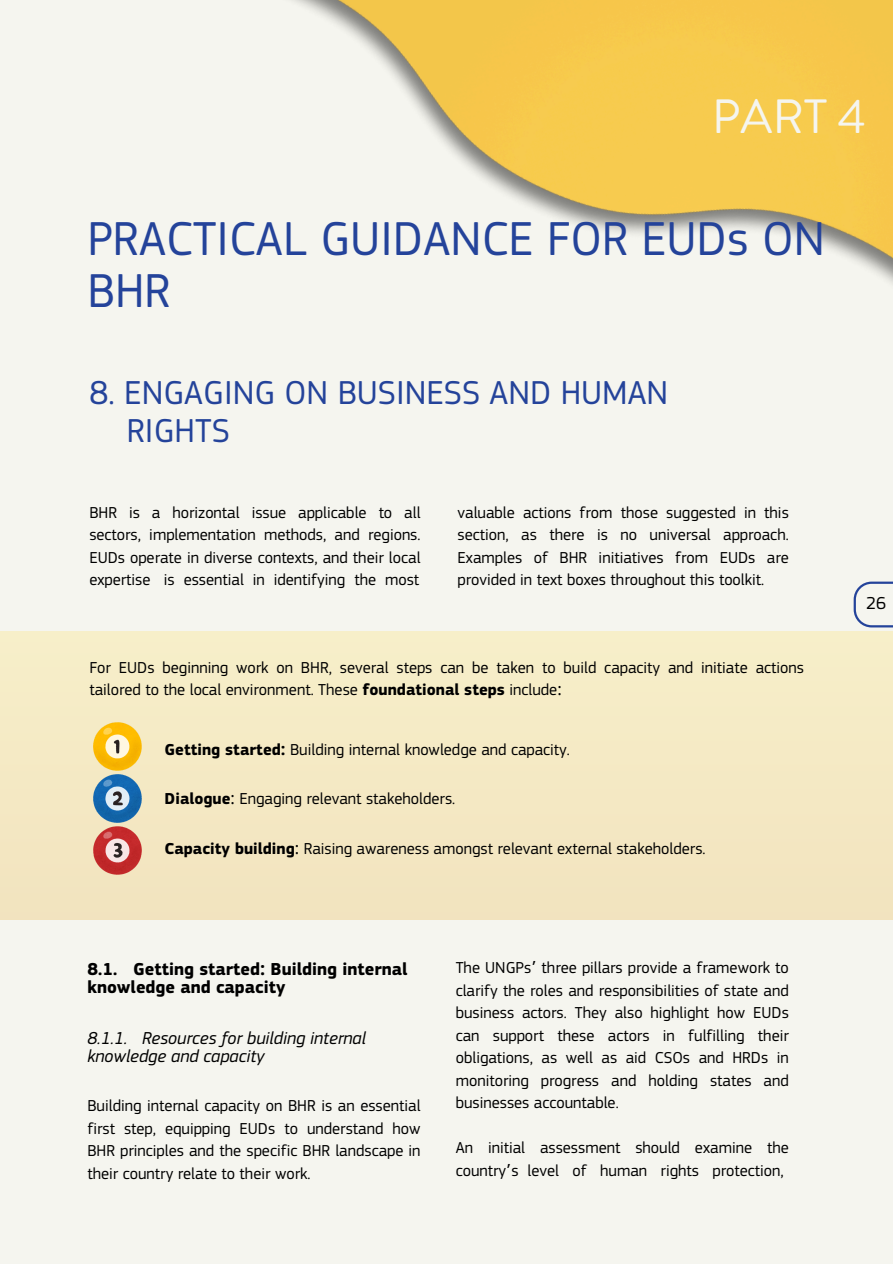
<style>
.page{position:relative;width:893px;height:1264px;background:#fff}
.page>*{position:absolute;margin:0;border:0;box-sizing:border-box;transform-origin:0 0}
.t1{font:49.5px/51.8px "PF Square Sans Pro";color:#24439a}
.t2{font:48px "Hv D Trial Brandon Grotesque";color:#f5f5ef}
.t3{font:34.5px "PF Square Sans Pro";color:#24439a}
.t4{font:700 18px/18px "PF Square Sans Pro";color:#000}
.t5{font:italic 18px/18px "PF Square Sans Pro";color:#000}
.t6{font:18px "PF Square Sans Pro";color:#000}
.t7{font:16.5px/22.5px "PF Square Sans Pro";color:#000;text-align:justify}
.s1{font-weight:700}
.s2{font-family:"Noto Sans"}
.s3{font-family:"Noto Sans";font-weight:700}
.s4{font-family:"Noto Sans Gurmukhi"}
</style>
<div class="page">
<div style="left:0;top:0;width:892px;height:1263px;background:#f5f5ef"></div>
<img style="left:292px;top:0;width:600px;height:628px">
<div style="left:0;top:631px;width:892px;height:288px;background:#f4e9c4"></div>
<img style="left:93px;top:722px;width:48px;height:48px">
<img style="left:93px;top:774px;width:48px;height:48px">
<img style="left:93px;top:826px;width:48px;height:48px">
<h3 class="t2" style="left:711px;top:82px;width:155px">PART 4</h3>
<h2 class="t1" style="left:87px;top:216px;width:739px">PRACTICAL GUIDANCE FOR EUDs ON<br>BHR</h2>
<h1 class="t3" style="left:89px;top:378px;width:580px">8. ENGAGING ON BUSINESS AND HUMAN</h1>
<p class="t3" style="left:127px;top:416px;width:104px">RIGHTS</p>
<h3 class="t7" style="left:89px;top:502px;width:333px">BHR is a horizontal issue applicable to all sectors, implementation methods, and regions.<br>EUDs operate in diverse contexts, and their local expertise is essential in identifying the most</h3>
<p class="t7" style="left:457px;top:502px;width:333px">valuable actions from those suggested in this section, as there is no universal approach.<br>Examples of BHR initiatives from EUDs are provided in text boxes throughout this toolkit.</p>
<p class="t7" style="left:89px;top:657px;width:716px">For EUDs beginning work on BHR, several steps can be taken to build capacity and initiate actions tailored to the local environment. These <span class="s1">foundational steps</span> include<span class="s2">:</span></p>
<p class="t7" style="left:164px;top:739px;width:407px"><span class="s1">Getting started</span><span class="s3">:</span> Building internal knowledge and capacity.</p>
<p class="t7" style="left:164px;top:788px;width:292px"><span class="s1">Dialogue</span><span class="s2">:</span> Engaging relevant stakeholders.</p>
<p class="t7" style="left:164px;top:838px;width:542px"><span class="s1">Capacity building</span><span class="s2">:</span> Raising awareness amongst relevant external stakeholders.</p>
<p class="t4" style="left:87px;top:961px;width:321px">8.1. Getting started<span class="s2">:</span> Building internal knowledge and capacity</p>
<p class="t5" style="left:87px;top:1030px;width:280px">8.1.1. Resources for building internal knowledge and capacity</p>
<p class="t7" style="left:87px;top:1095px;width:334px">Building internal capacity on BHR is an essential first step, equipping EUDs to understand how BHR principles and the specific BHR landscape in their country relate to their work.</p>
<p class="t7" style="left:455px;top:957px;width:334px">The UNGPs<span class="s4">’</span> three pillars provide a framework to clarify the roles and responsibilities of state and business actors. They also highlight how EUDs can support these actors in fulfilling their obligations, as well as aid CSOs and HRDs in monitoring progress and holding states and businesses accountable.</p>
<p class="t7" style="left:455px;top:1137px;width:334px">An initial assessment should examine the country<span class="s4">’</span>s level of human rights protection,</p>
<p class="t6" style="left:866px;top:595px;width:22px">26</p>
</div>
